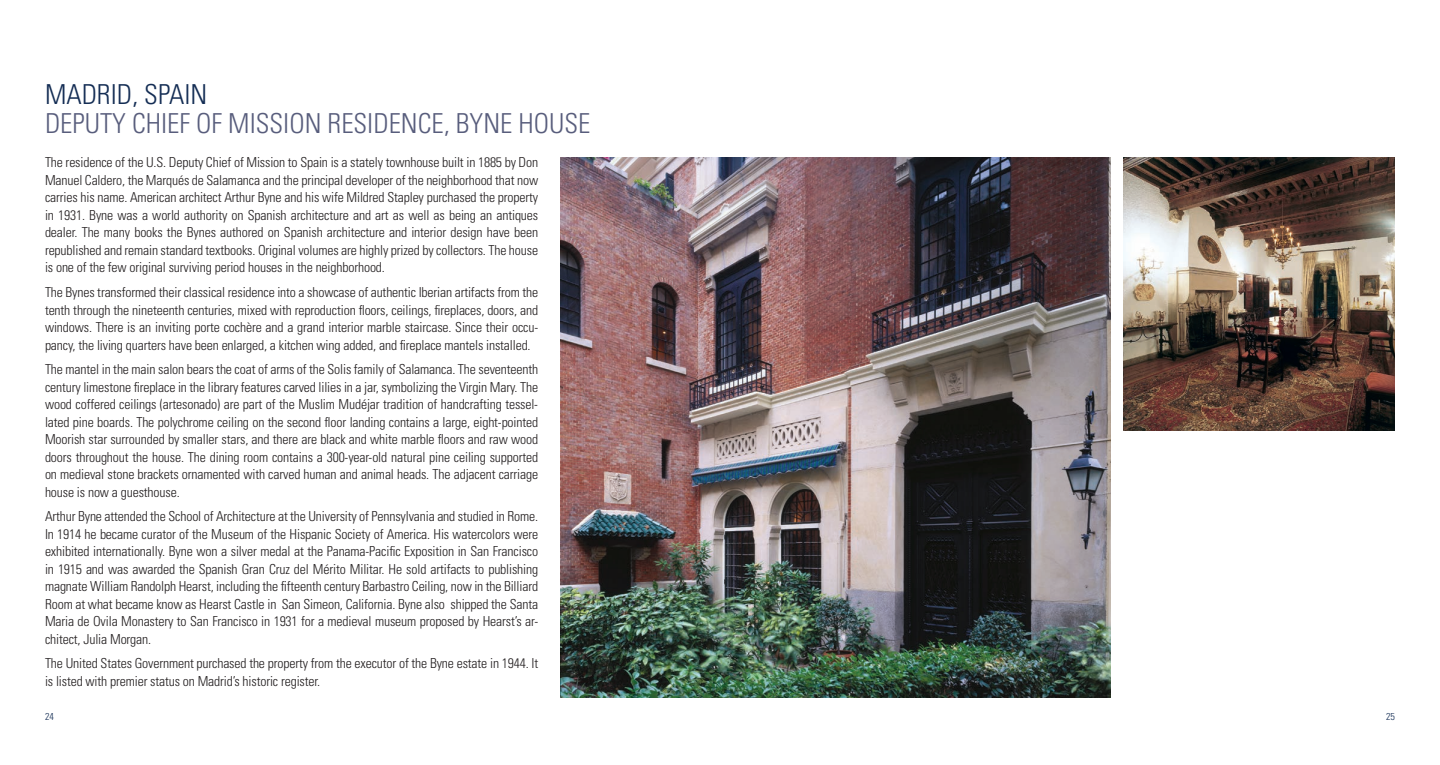
<style>
.page{position:relative;width:1440px;height:765px;background:#fff}
.page>*{position:absolute;margin:0;border:0;box-sizing:border-box;transform-origin:0 0}
.t1{font:300 condensed 27.5px/28.5px "Univers LT Std";color:#585d7c}
.t2{font:300 condensed 13.75px/17.5px "Univers LT Std";letter-spacing:-.01em;color:#231f20;text-align:justify}
.t3{font:300 condensed 10px "Univers LT Std";color:#142d54}
.s1{color:#142d54}
</style>
<div class="page">
<img style="left:561px;top:158px;width:550px;height:540px">
<img style="left:1123px;top:158px;width:272px;height:272px">
<h1 class="t1" style="left:45px;top:80px;width:547px"><span class="s1">MADRID, SPAIN<br></span>DEPUTY CHIEF OF MISSION RESIDENCE, BYNE HOUSE</h1>
<p class="t2" style="left:45px;top:154px;width:495px">The residence of the U.S. Deputy Chief of Mission to Spain is a stately townhouse built in 1885 by Don Manuel Caldero, the Marqués de Salamanca and the principal developer of the neighborhood that now carries his name. American architect Arthur Byne and his wife Mildred Stapley purchased the property in 1931. Byne was a world authority on Spanish architecture and art as well as being an antiques dealer. The many books the Bynes authored on Spanish architecture and interior design have been republished and remain standard textbooks. Original volumes are highly prized by collectors. The house is one of the few original surviving period houses in the neighborhood.</p>
<p class="t2" style="left:45px;top:283px;width:495px">The Bynes transformed their classical residence into a showcase of authentic Iberian artifacts from the tenth through the nineteenth centuries, mixed with reproduction floors, ceilings, fireplaces, doors, and windows. There is an inviting porte cochère and a grand interior marble staircase. Since their occu&shy;pancy, the living quarters have been enlarged, a kitchen wing added, and fireplace mantels installed.</p>
<p class="t2" style="left:45px;top:361px;width:495px">The mantel in the main salon bears the coat of arms of the Solis family of Salamanca. The seventeenth century limestone fireplace in the library features carved lilies in a jar, symbolizing the Virgin Mary. The wood coffered ceilings (artesonado) are part of the Muslim Mudéjar tradition of handcrafting tessel&shy;lated pine boards. The polychrome ceiling on the second floor landing contains a large, eight-pointed Moorish star surrounded by smaller stars, and there are black and white marble floors and raw wood doors throughout the house. The dining room contains a 300-year-old natural pine ceiling supported on medieval stone brackets ornamented with carved human and animal heads. The adjacent carriage house is now a guesthouse.</p>
<p class="t2" style="left:45px;top:508px;width:495px">Arthur Byne attended the School of Architecture at the University of Pennsylvania and studied in Rome.<br>In 1914 he became curator of the Museum of the Hispanic Society of America. His watercolors were exhibited internationally. Byne won a silver medal at the Panama-Pacific Exposition in San Francisco in 1915 and was awarded the Spanish Gran Cruz del Mérito Militar. He sold artifacts to publishing magnate William Randolph Hearst, including the fifteenth century Barbastro Ceiling, now in the Billiard Room at what became know as Hearst Castle in San Simeon, California. Byne also shipped the Santa Maria de Ovila Monastery to San Francisco in 1931 for a medieval museum proposed by Hearst’s ar&shy;chitect, Julia Morgan.</p>
<p class="t2" style="left:45px;top:655px;width:495px">The United States Government purchased the property from the executor of the Byne estate in 1944. It is listed with premier status on Madrid’s historic register.</p>
<p class="t3" style="left:45px;top:711px;width:10px">24</p>
<p class="t3" style="left:1386px;top:711px;width:10px">25</p>
</div>
